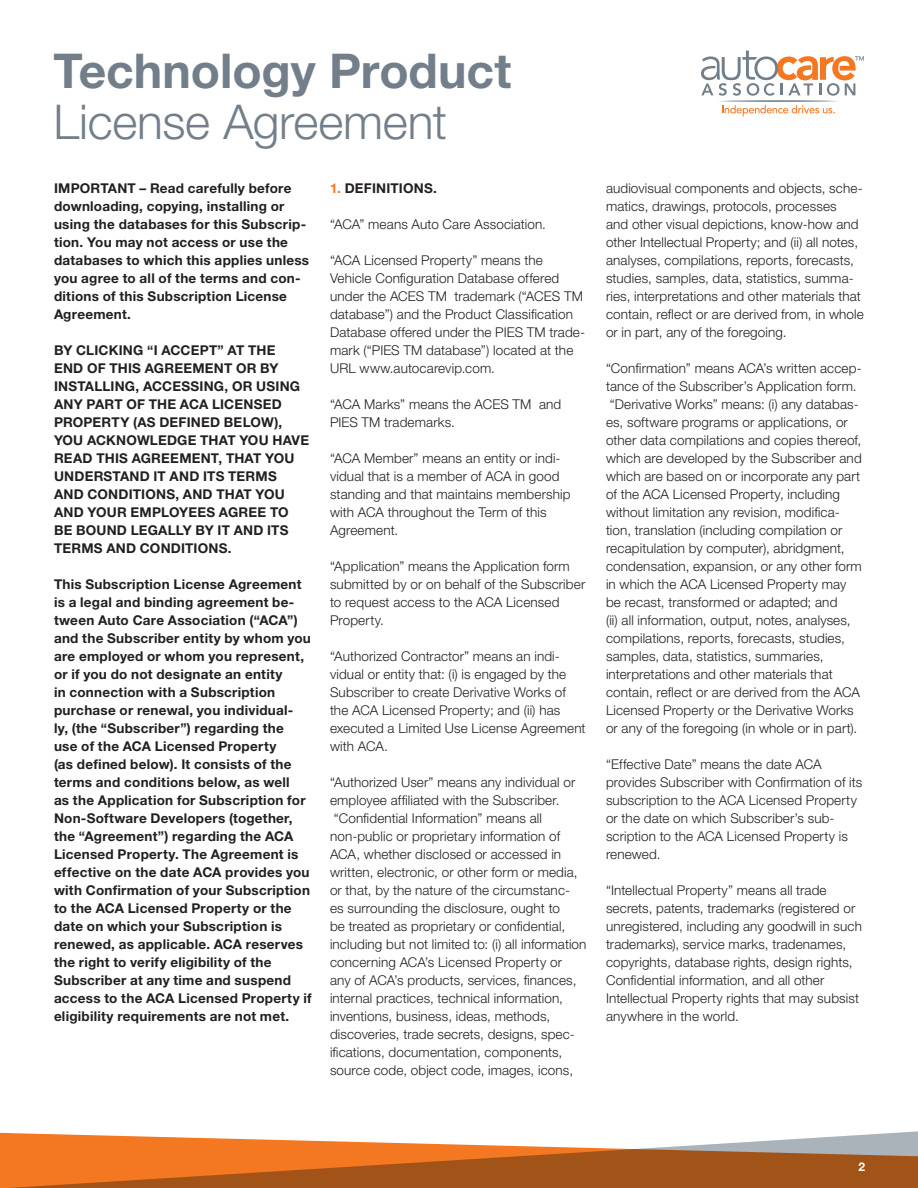
<style>
.page{position:relative;width:918px;height:1188px;background:#fff}
.page>*{position:absolute;margin:0;border:0;box-sizing:border-box;transform-origin:0 0}
.t1{font:700 48px "Helvetica Neue LT Std";color:#727f8a}
.t2{font:300 48px "Helvetica Neue LT Std";letter-spacing:-.005em;color:#727f8a}
.t3{font:300 13.5px/18px "Helvetica Neue LT Std";letter-spacing:.01em;color:#231f20}
.t4{font:700 13.5px/18px "Helvetica Neue LT Std";letter-spacing:.02em;color:#231f20}
.t5{font:700 12px "Helvetica Neue LT Std";color:#fff}
.s1{color:#f47721}
</style>
<div class="page">
<svg style="left:0;top:1131px;width:918px;height:57px"></svg>
<svg style="left:701px;top:51px;width:163px;height:65px"></svg>
<p class="t1" style="left:54px;top:41px;width:459px">Technology Product</p>
<p class="t2" style="left:54px;top:93px;width:395px">License Agreement</p>
<p class="t4" style="left:54px;top:179px;width:257px">IMPORTANT – Read carefully before downloading, copying, installing or using the databases for this Subscrip&shy;tion. You may not access or use the databases to which this applies unless you agree to all of the terms and con&shy;ditions of this Subscription License Agreement.</p>
<p class="t4" style="left:54px;top:341px;width:257px">BY CLICKING “I ACCEPT” AT THE<br>END OF THIS AGREEMENT OR BY<br>INSTALLING, ACCESSING, OR USING<br>ANY PART OF THE ACA LICENSED<br>PROPERTY (AS DEFINED BELOW),<br>YOU ACKNOWLEDGE THAT YOU HAVE<br>READ THIS AGREEMENT, THAT YOU<br>UNDERSTAND IT AND ITS TERMS<br>AND CONDITIONS, AND THAT YOU<br>AND YOUR EMPLOYEES AGREE TO<br>BE BOUND LEGALLY BY IT AND ITS<br>TERMS AND CONDITIONS.</p>
<p class="t4" style="left:54px;top:575px;width:259px">This Subscription License Agreement is a legal and binding agreement be&shy;tween Auto Care Association (“ACA”) and the Subscriber entity by whom you are employed or whom you represent, or if you do not designate an entity<br>in connection with a Subscription purchase or renewal, you individual-<br>ly, (the “Subscriber”) regarding the<br>use of the ACA Licensed Property<br>(as defined below). It consists of the terms and conditions below, as well<br>as the Application for Subscription for Non-Software Developers (together, the “Agreement”) regarding the ACA Licensed Property. The Agreement is effective on the date ACA provides you with Confirmation of your Subscription to the ACA Licensed Property or the date on which your Subscription is renewed, as applicable. ACA reserves the right to verify eligibility of the Subscriber at any time and suspend access to the ACA Licensed Property if eligibility requirements are not met.</p>
<p class="t4" style="left:330px;top:179px;width:108px"><span class="s1">1.</span> DEFINITIONS.</p>
<p class="t3" style="left:330px;top:215px;width:218px">“ACA” means Auto Care Association.</p>
<p class="t3" style="left:330px;top:251px;width:257px">“ACA Licensed Property” means the Vehicle Configuration Database offered under the ACES TM trademark (“ACES TM database”) and the Product Classification Database offered under the PIES TM trade&shy;mark (“PIES TM database”) located at the URL www.autocarevip.com.</p>
<p class="t3" style="left:330px;top:395px;width:233px">“ACA Marks” means the ACES TM and<br>PIES TM trademarks.</p>
<p class="t3" style="left:330px;top:449px;width:242px">“ACA Member” means an entity or indi&shy;vidual that is a member of ACA in good standing and that maintains membership with ACA throughout the Term of this<br>Agreement.</p>
<p class="t3" style="left:330px;top:557px;width:257px">“Application” means the Application form submitted by or on behalf of the Subscriber to request access to the ACA Licensed Property.</p>
<p class="t3" style="left:330px;top:647px;width:257px">“Authorized Contractor” means an indi&shy;vidual or entity that: (i) is engaged by the Subscriber to create Derivative Works of the ACA Licensed Property; and (ii) has executed a Limited Use License Agreement with ACA.</p>
<p class="t3" style="left:330px;top:773px;width:247px">“Authorized User” means any individual or employee affiliated with the Subscriber.</p>
<p class="t3" style="left:330px;top:809px;width:258px">“Confidential Information” means all non-public or proprietary information of ACA, whether disclosed or accessed in written, electronic, or other form or media, or that, by the nature of the circumstanc&shy;es surrounding the disclosure, ought to<br>be treated as proprietary or confidential, including but not limited to: (i) all information concerning ACA’s Licensed Property or<br>any of ACA’s products, services, finances, internal practices, technical information, inventions, business, ideas, methods, discoveries, trade secrets, designs, spec&shy;ifications, documentation, components, source code, object code, images, icons,</p>
<p class="t3" style="left:606px;top:179px;width:259px">audiovisual components and objects, sche&shy;matics, drawings, protocols, processes<br>and other visual depictions, know-how and other Intellectual Property; and (ii) all notes, analyses, compilations, reports, forecasts, studies, samples, data, statistics, summa&shy;ries, interpretations and other materials that contain, reflect or are derived from, in whole or in part, any of the foregoing.</p>
<p class="t3" style="left:606px;top:359px;width:257px">“Confirmation” means ACA’s written accep&shy;tance of the Subscriber’s Application form.</p>
<p class="t3" style="left:606px;top:395px;width:257px">“Derivative Works” means: (i) any databas&shy;es, software programs or applications, or other data compilations and copies thereof, which are developed by the Subscriber and which are based on or incorporate any part of the ACA Licensed Property, including without limitation any revision, modifica&shy;tion, translation (including compilation or recapitulation by computer), abridgment, condensation, expansion, or any other form in which the ACA Licensed Property may be recast, transformed or adapted; and<br>(ii) all information, output, notes, analyses, compilations, reports, forecasts, studies, samples, data, statistics, summaries, interpretations and other materials that contain, reflect or are derived from the ACA Licensed Property or the Derivative Works or any of the foregoing (in whole or in part).</p>
<p class="t3" style="left:606px;top:755px;width:258px">“Effective Date” means the date ACA provides Subscriber with Confirmation of its subscription to the ACA Licensed Property or the date on which Subscriber’s sub&shy;scription to the ACA Licensed Property is renewed.</p>
<p class="t3" style="left:606px;top:881px;width:257px">“Intellectual Property” means all trade secrets, patents, trademarks (registered or unregistered, including any goodwill in such trademarks), service marks, tradenames, copyrights, database rights, design rights, Confidential information, and all other Intellectual Property rights that may subsist anywhere in the world.</p>
<p class="t5" style="left:859px;top:1159px;width:8px">2</p>
</div>
